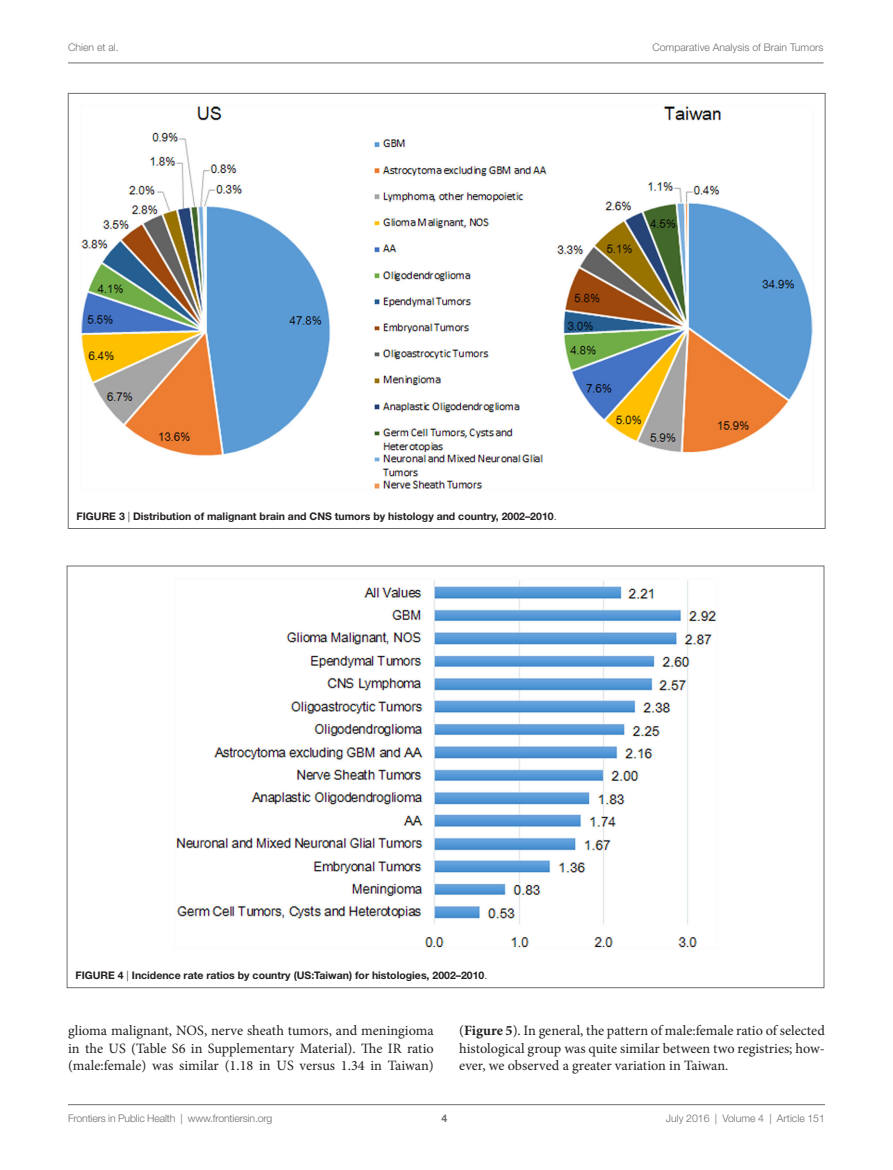
<style>
.page{position:relative;width:893px;height:1170px;background:#fff}
.page>*{position:absolute;margin:0;border:0;box-sizing:border-box;transform-origin:0 0}
.t1{font:14.25px/17.2px "Minion Pro";color:#231f20;text-align:justify}
.t2{font:700 10.5px "Helvetica Neue LT Std";color:#231f20}
.t3{font:300 10.5px "Helvetica Neue LT Std";color:#6c6d70}
.t4{font:700 10.5px "Helvetica Neue LT Std";color:#6c6d70}
.s1{font-weight:300}
.s2{font-weight:700}
</style>
<div class="page">
<img style="left:176px;top:580px;width:541px;height:368px">
<img style="left:81px;top:106px;width:732px;height:383px">
<hr style="left:68px;top:63px;width:756px;height:1px;background:#6c6d70">
<hr style="left:68px;top:1104px;width:757px;height:1px;background:#6c6d70">
<p class="t3" style="left:68px;top:41px;width:52px">Chien et al.</p>
<p class="t3" style="left:652px;top:41px;width:173px">Comparative Analysis of Brain Tumors</p>
<p class="t2" style="left:77px;top:510px;width:242px">FIG URE 3 <span class="s1">|</span> Distribution of malignant brain and CNS</p>
<p class="t2" style="left:335px;top:510px;width:223px">tumors by histology and country, 2002–2010<span class="s1">.</span></p>
<p class="t2" style="left:76px;top:968px;width:413px">FIG URE 4 <span class="s1">|</span> Incidence rate ratios by country (US:Taiwan) for histologies, 2002–2010<span class="s1">.</span></p>
<p class="t1" style="left:68px;top:1022px;width:367px">glioma malignant, NOS, nerve sheath tumors, and meningioma in the US (Table S6 in Supplementary Material). The IR ratio (male:female) was similar (1.18 in US versus 1.34 in Taiwan)</p>
<p class="t1" style="left:459px;top:1022px;width:367px">(<span class="s2">Figure 5</span>). In general, the pattern of male:female ratio of selected histological group was quite similar between two registries; how&shy;ever, we observed a greater variation in Taiwan.</p>
<p class="t3" style="left:68px;top:1111px;width:206px">Frontiers in Public Health | www.frontiersin.org</p>
<p class="t3" style="left:666px;top:1111px;width:161px">July 2016 | Volume 4 | Article 151</p>
<p class="t4" style="left:441px;top:1111px;width:7px">4</p>
</div>
